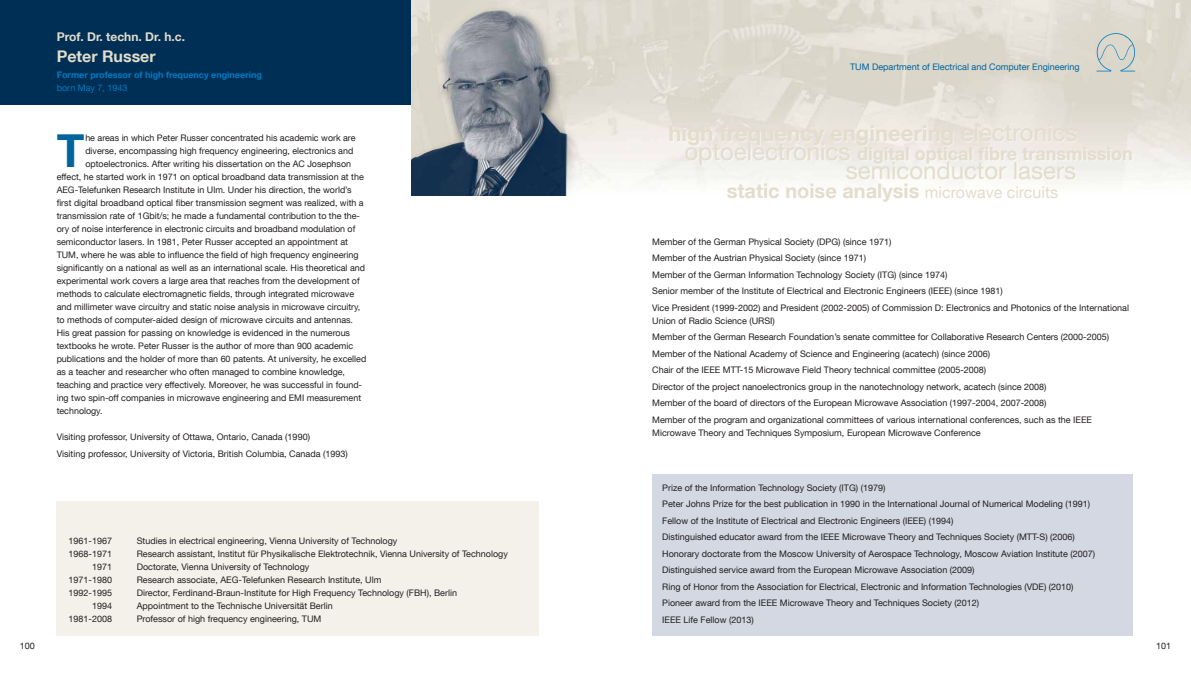
<style>
.page{position:relative;width:1191px;height:681px;background:#fff}
.page>*{position:absolute;margin:0;border:0;box-sizing:border-box;transform-origin:0 0}
.t1{font:700 45.4px "TUM Neue Helvetica";color:#00649d}
.t2{font:24px "TUM Neue Helvetica";color:#e2ddcc}
.t3{font:700 22px "TUM Neue Helvetica";color:#e2ddcc}
.t4{font:700 20px "TUM Neue Helvetica";color:#e2ddcc}
.t5{font:700 18px "TUM Neue Helvetica";color:#e2ddcc}
.t6{font:700 16px "TUM Neue Helvetica";color:#e2ddcc}
.t7{font:700 12px "TUM Neue Helvetica";color:#e2ddcc}
.t8{font:9px/16.5px "TUM Neue Helvetica";color:#231f20}
.t9{font:9px "TUM Neue Helvetica";color:#00649d}
.t10{font:700 9px "TUM Neue Helvetica";color:#007bc3}
.t11{font:9px "TUM Neue Helvetica";color:#007bc3}
.s1{font-weight:400;font-size:24px}
.s2{font-weight:400;font-size:16px}
</style>
<div class="page">
<div style="left:0;top:0;width:595px;height:105px;background:#002f55"></div>
<img style="left:411px;top:0;width:780px;height:196px">
<img style="left:670px;top:127px;width:87px;height:20px">
<img style="left:962px;top:125px;width:71px;height:18px">
<img style="left:687px;top:145px;width:60px;height:21px">
<img style="left:859px;top:149px;width:47px;height:14px">
<img style="left:848px;top:163px;width:62px;height:18px">
<img style="left:729px;top:185px;width:52px;height:11px">
<img style="left:927px;top:188px;width:60px;height:8px">
<div style="left:652px;top:473px;width:480px;height:162px;background:#d3d8e2"></div>
<div style="left:57px;top:500px;width:482px;height:135px;background:#f4f1ea"></div>
<svg style="left:1096px;top:33px;width:39px;height:38px"></svg>
<h3 class="t7" style="left:57px;top:33px;width:130px">Prof. Dr. techn. Dr. h.c.</h3>
<h3 class="t6" style="left:57px;top:50px;width:100px">Peter Russer</h3>
<p class="t10" style="left:57px;top:71px;width:207px">Former professor of high frequency engineering</p>
<p class="t11" style="left:57px;top:84px;width:72px">born May 7, 1943</p>
<h1 class="t1" style="left:57px;top:134px;width:29px">T</h1>
<p class="t8" style="left:85px;top:131px;width:272px">he areas in which Peter Russer concentrated his academic work are</p>
<p class="t8" style="left:85px;top:144px;width:269px">diverse, encompassing high frequency engineering, electronics and</p>
<p class="t8" style="left:85px;top:157px;width:267px">optoelectronics. After writing his dissertation on the AC Josephson</p>
<p class="t8" style="left:57px;top:170px;width:308px">effect, he started work in 1971 on optical broadband data transmission at the</p>
<p class="t8" style="left:57px;top:183px;width:296px">AEG-Telefunken Research Institute in Ulm. Under his direction, the world’s</p>
<p class="t8" style="left:57px;top:196px;width:308px">first digital broadband optical fiber transmission segment was realized, with a</p>
<p class="t8" style="left:57px;top:209px;width:305px">transmission rate of 1Gbit/s; he made a fundamental contribution to the the-</p>
<p class="t8" style="left:57px;top:222px;width:300px">ory of noise interference in electronic circuits and broadband modulation of</p>
<p class="t8" style="left:57px;top:235px;width:293px">semiconductor lasers. In 1981, Peter Russer accepted an appointment at</p>
<p class="t8" style="left:57px;top:248px;width:303px">TUM, where he was able to influence the field of high frequency engineering</p>
<p class="t8" style="left:57px;top:261px;width:310px">significantly on a national as well as an international scale. His theoretical and</p>
<p class="t8" style="left:57px;top:274px;width:304px">experimental work covers a large area that reaches from the development of</p>
<p class="t8" style="left:57px;top:287px;width:299px">methods to calculate electromagnetic fields, through integrated microwave</p>
<p class="t8" style="left:57px;top:300px;width:305px">and millimeter wave circuitry and static noise analysis in microwave circuitry,</p>
<p class="t8" style="left:57px;top:313px;width:298px">to methods of computer-aided design of microwave circuits and antennas.</p>
<p class="t8" style="left:57px;top:326px;width:295px">His great passion for passing on knowledge is evidenced in the numerous</p>
<p class="t8" style="left:57px;top:339px;width:298px">textbooks he wrote. Peter Russer is the author of more than 900 academic</p>
<p class="t8" style="left:57px;top:352px;width:311px">publications and the holder of more than 60 patents. At university, he excelled</p>
<p class="t8" style="left:57px;top:365px;width:290px">as a teacher and researcher who often managed to combine knowledge,</p>
<p class="t8" style="left:57px;top:378px;width:307px">teaching and practice very effectively. Moreover, he was successful in found-</p>
<p class="t8" style="left:57px;top:391px;width:306px">ing two spin-off companies in microwave engineering and EMI measurement</p>
<p class="t8" style="left:57px;top:404px;width:47px">technology.</p>
<p class="t8" style="left:57px;top:430px;width:293px">Visiting professor, University of Ottawa, Ontario, Canada (1990)<br>Visiting professor, University of Victoria, British Columbia, Canada (1993)</p>
<p class="t8" style="left:20px;top:638px;width:17px">100</p>
<p class="t8" style="left:69px;top:534px;width:45px">1961-1967</p>
<p class="t8" style="left:137px;top:534px;width:262px">Studies in electrical engineering, Vienna University of Technology</p>
<p class="t8" style="left:69px;top:547px;width:45px">1968-1971</p>
<p class="t8" style="left:137px;top:547px;width:373px">Research assistant, Institut für Physikalische Elektrotechnik, Vienna University of Technology</p>
<p class="t8" style="left:92px;top:560px;width:22px">1971</p>
<p class="t8" style="left:137px;top:560px;width:174px">Doctorate, Vienna University of Technology</p>
<p class="t8" style="left:69px;top:573px;width:45px">1971-1980</p>
<p class="t8" style="left:137px;top:573px;width:246px">Research associate, AEG-Telefunken Research Institute, Ulm</p>
<p class="t8" style="left:69px;top:586px;width:45px">1992-1995</p>
<p class="t8" style="left:137px;top:586px;width:322px">Director, Ferdinand-Braun-Institute for High Frequency Technology (FBH), Berlin</p>
<p class="t8" style="left:92px;top:599px;width:22px">1994</p>
<p class="t8" style="left:137px;top:599px;width:197px">Appointment to the Technische Universität Berlin</p>
<p class="t8" style="left:69px;top:612px;width:45px">1981-2008</p>
<p class="t8" style="left:137px;top:612px;width:186px">Professor of high frequency engineering, TUM</p>
<p class="t9" style="left:850px;top:64px;width:231px">TUM Department of Electrical and Computer Engineering</p>
<h3 class="t3" style="left:668px;top:125px;width:410px">high frequency engineering <span class="s1">electronics</span></h3>
<h3 class="t5" style="left:684px;top:147px;width:449px"><span class="s1">optoelectronics</span> digital optical fibre transmission</h3>
<h2 class="t2" style="left:845px;top:162px;width:232px">semiconductor lasers</h2>
<h3 class="t4" style="left:727px;top:184px;width:333px">static noise analysis <span class="s2">microwave circuits</span></h3>
<p class="t8" style="left:652px;top:234px;width:478px">Member of the German Physical Society (DPG) (since 1971)<br>Member of the Austrian Physical Society (since 1971)<br>Member of the German Information Technology Society (ITG) (since 1974)<br>Senior member of the Institute of Electrical and Electronic Engineers (IEEE) (since 1981)<br>Vice President (1999-2002) and President (2002-2005) of Commission D: Electronics and Photonics of the International</p>
<p class="t8" style="left:652px;top:313px;width:458px">Union of Radio Science (URSI)<br>Member of the German Research Foundation’s senate committee for Collaborative Research Centers (2000-2005)<br>Member of the National Academy of Science and Engineering (acatech) (since 2006)<br>Chair of the IEEE MTT-15 Microwave Field Theory technical committee (2005-2008)<br>Director of the project nanoelectronics group in the nanotechnology network, acatech (since 2008)<br>Member of the board of directors of the European Microwave Association (1997-2004, 2007-2008)<br>Member of the program and organizational committees of various international conferences, such as the IEEE</p>
<p class="t8" style="left:652px;top:425px;width:330px">Microwave Theory and Techniques Symposium, European Microwave Conference</p>
<p class="t8" style="left:662px;top:480px;width:434px">Prize of the Information Technology Society (ITG) (1979)<br>Peter Johns Prize for the best publication in 1990 in the International Journal of Numerical Modeling (1991)<br>Fellow of the Institute of Electrical and Electronic Engineers (IEEE) (1994)<br>Distinguished educator award from the IEEE Microwave Theory and Techniques Society (MTT-S) (2006)<br>Honorary doctorate from the Moscow University of Aerospace Technology, Moscow Aviation Institute (2007)<br>Distinguished service award from the European Microwave Association (2009)<br>Ring of Honor from the Association for Electrical, Electronic and Information Technologies (VDE) (2010)<br>Pioneer award from the IEEE Microwave Theory and Techniques Society (2012)<br>IEEE Life Fellow (2013)</p>
<p class="t8" style="left:1156px;top:638px;width:17px">101</p>
</div>
